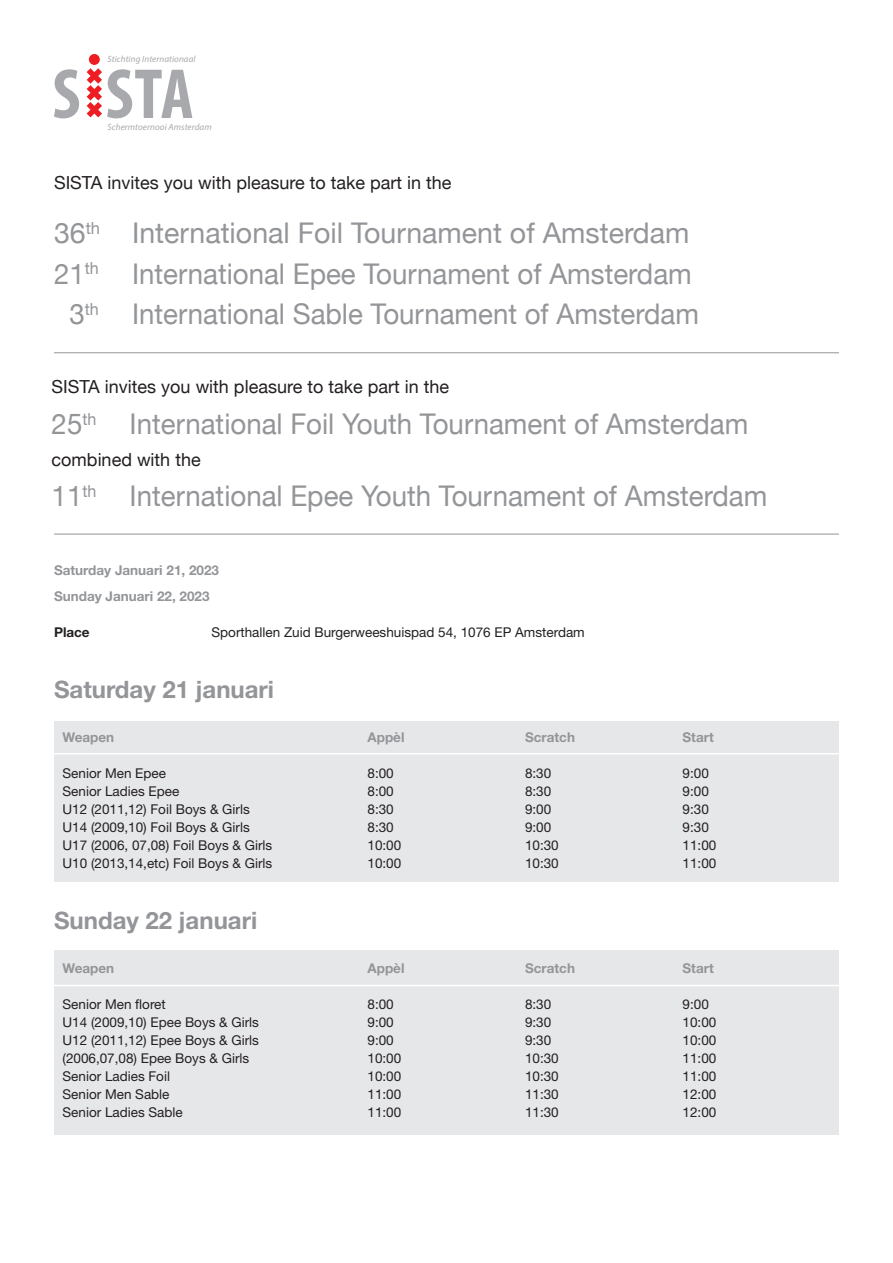
<style>
.page{position:relative;width:893px;height:1263px;background:#fff}
.page>*{position:absolute;margin:0;border:0;box-sizing:border-box;transform-origin:0 0}
.t1{font:28.5px "Helvetica Neue";color:#939598}
.t2{font:700 24px "Helvetica Neue";color:#939598}
.t3{font:18px "Helvetica Neue";color:#231f20}
.t4{font:13.5px "Helvetica Neue";color:#231f20}
.t5{font:700 13.5px "Helvetica Neue";color:#939598}
.t6{font:700 13.5px "Helvetica Neue";color:#231f20}
.t7{font:italic 9px "Myriad Pro";letter-spacing:.01em;color:#a8a9ad}
.s1{color:#fff}
</style>
<div class="page">
<div style="left:54px;top:950px;width:785px;height:185px;background:#e6e7e9"></div>
<hr style="left:52px;top:985px;width:804px;height:1px;background:#fff">
<div style="left:54px;top:721px;width:785px;height:160px;background:#e6e7e9"></div>
<svg style="left:54px;top:68px;width:138px;height:50px"></svg>
<div style="left:89px;top:54px;width:11px;height:11px;background:#ee1d23;border-radius:50%"></div>
<hr style="left:54px;top:534px;width:785px;height:1px;background:#939598">
<hr style="left:54px;top:352px;width:785px;height:1px;background:#939598">
<hr style="left:52px;top:753px;width:804px;height:1px;background:#fff">
<p class="t7" style="left:107px;top:54px;width:90px">Stichting Internationaal</p>
<p class="t7" style="left:107px;top:122px;width:106px">Schermtoernooi Amsterdam</p>
<p class="t3" style="left:54px;top:170px;width:399px">SISTA invites you with pleasure to take part in the</p>
<p class="t1" style="left:54px;top:212px;width:637px">36<sup>th</sup> International Foil Tournament of Amsterdam</p>
<p class="t1" style="left:54px;top:253px;width:639px">21<sup>th</sup> International Epee Tournament of Amsterdam</p>
<p class="t1" style="left:54px;top:293px;width:646px"><span class="s1">0</span>3<sup>th</sup> International Sable Tournament of Amsterdam</p>
<p class="t3" style="left:52px;top:374px;width:399px">SISTA invites you with pleasure to take part in the</p>
<p class="t1" style="left:52px;top:403px;width:698px">25<sup>th</sup> International Foil Youth Tournament of Amsterdam</p>
<p class="t3" style="left:52px;top:447px;width:151px">combined with the</p>
<p class="t1" style="left:52px;top:475px;width:717px">11<sup>th</sup> International Epee Youth Tournament of Amsterdam</p>
<p class="t5" style="left:54px;top:562px;width:167px">Saturday Januari 21, 2023</p>
<p class="t5" style="left:54px;top:587px;width:157px">Sunday Januari 22, 2023</p>
<p class="t6" style="left:54px;top:623px;width:37px">Place</p>
<p class="t4" style="left:212px;top:624px;width:375px">Sporthallen Zuid Burgerweeshuispad 54, 1076 EP Amsterdam</p>
<p class="t2" style="left:54px;top:675px;width:222px">Saturday 21 januari</p>
<p class="t5" style="left:63px;top:728px;width:53px">Weapen</p>
<p class="t5" style="left:367px;top:728px;width:38px">Appèl</p>
<p class="t5" style="left:525px;top:728px;width:52px">Scratch</p>
<p class="t5" style="left:683px;top:728px;width:33px">Start</p>
<p class="t4" style="left:63px;top:765px;width:105px">Senior Men Epee</p>
<p class="t4" style="left:367px;top:765px;width:28px">8:00</p>
<p class="t4" style="left:525px;top:765px;width:28px">8:30</p>
<p class="t4" style="left:683px;top:765px;width:28px">9:00</p>
<p class="t4" style="left:63px;top:783px;width:118px">Senior Ladies Epee</p>
<p class="t4" style="left:367px;top:783px;width:28px">8:00</p>
<p class="t4" style="left:525px;top:783px;width:28px">8:30</p>
<p class="t4" style="left:683px;top:783px;width:28px">9:00</p>
<p class="t4" style="left:63px;top:801px;width:189px">U12 (2011,12) Foil Boys &amp; Girls</p>
<p class="t4" style="left:367px;top:801px;width:28px">8:30</p>
<p class="t4" style="left:525px;top:801px;width:28px">9:00</p>
<p class="t4" style="left:683px;top:801px;width:28px">9:30</p>
<p class="t4" style="left:63px;top:819px;width:189px">U14 (2009,10) Foil Boys &amp; Girls</p>
<p class="t4" style="left:367px;top:819px;width:28px">8:30</p>
<p class="t4" style="left:525px;top:819px;width:28px">9:00</p>
<p class="t4" style="left:683px;top:819px;width:28px">9:30</p>
<p class="t4" style="left:63px;top:837px;width:211px">U17 (2006, 07,08) Foil Boys &amp; Girls</p>
<p class="t4" style="left:367px;top:837px;width:35px">10:00</p>
<p class="t4" style="left:525px;top:837px;width:35px">10:30</p>
<p class="t4" style="left:683px;top:837px;width:35px">11:00</p>
<p class="t4" style="left:63px;top:855px;width:211px">U10 (2013,14,etc) Foil Boys &amp; Girls</p>
<p class="t4" style="left:367px;top:855px;width:35px">10:00</p>
<p class="t4" style="left:525px;top:855px;width:35px">10:30</p>
<p class="t4" style="left:683px;top:855px;width:35px">11:00</p>
<p class="t2" style="left:54px;top:906px;width:205px">Sunday 22 januari</p>
<p class="t5" style="left:63px;top:959px;width:53px">Weapen</p>
<p class="t5" style="left:367px;top:959px;width:38px">Appèl</p>
<p class="t5" style="left:525px;top:959px;width:52px">Scratch</p>
<p class="t5" style="left:683px;top:959px;width:33px">Start</p>
<p class="t4" style="left:63px;top:996px;width:105px">Senior Men floret</p>
<p class="t4" style="left:367px;top:996px;width:28px">8:00</p>
<p class="t4" style="left:525px;top:996px;width:28px">8:30</p>
<p class="t4" style="left:683px;top:996px;width:28px">9:00</p>
<p class="t4" style="left:63px;top:1014px;width:198px">U14 (2009,10) Epee Boys &amp; Girls</p>
<p class="t4" style="left:367px;top:1014px;width:28px">9:00</p>
<p class="t4" style="left:525px;top:1014px;width:28px">9:30</p>
<p class="t4" style="left:683px;top:1014px;width:35px">10:00</p>
<p class="t4" style="left:63px;top:1032px;width:198px">U12 (2011,12) Epee Boys &amp; Girls</p>
<p class="t4" style="left:367px;top:1032px;width:28px">9:00</p>
<p class="t4" style="left:525px;top:1032px;width:28px">9:30</p>
<p class="t4" style="left:683px;top:1032px;width:35px">10:00</p>
<p class="t4" style="left:63px;top:1050px;width:188px">(2006,07,08) Epee Boys &amp; Girls</p>
<p class="t4" style="left:367px;top:1050px;width:35px">10:00</p>
<p class="t4" style="left:525px;top:1050px;width:35px">10:30</p>
<p class="t4" style="left:683px;top:1050px;width:35px">11:00</p>
<p class="t4" style="left:63px;top:1068px;width:109px">Senior Ladies Foil</p>
<p class="t4" style="left:367px;top:1068px;width:35px">10:00</p>
<p class="t4" style="left:525px;top:1068px;width:35px">10:30</p>
<p class="t4" style="left:683px;top:1068px;width:35px">11:00</p>
<p class="t4" style="left:63px;top:1086px;width:109px">Senior Men Sable</p>
<p class="t4" style="left:367px;top:1086px;width:35px">11:00</p>
<p class="t4" style="left:525px;top:1086px;width:35px">11:30</p>
<p class="t4" style="left:683px;top:1086px;width:35px">12:00</p>
<p class="t4" style="left:63px;top:1104px;width:122px">Senior Ladies Sable</p>
<p class="t4" style="left:367px;top:1104px;width:35px">11:00</p>
<p class="t4" style="left:525px;top:1104px;width:35px">11:30</p>
<p class="t4" style="left:683px;top:1104px;width:35px">12:00</p>
</div>
